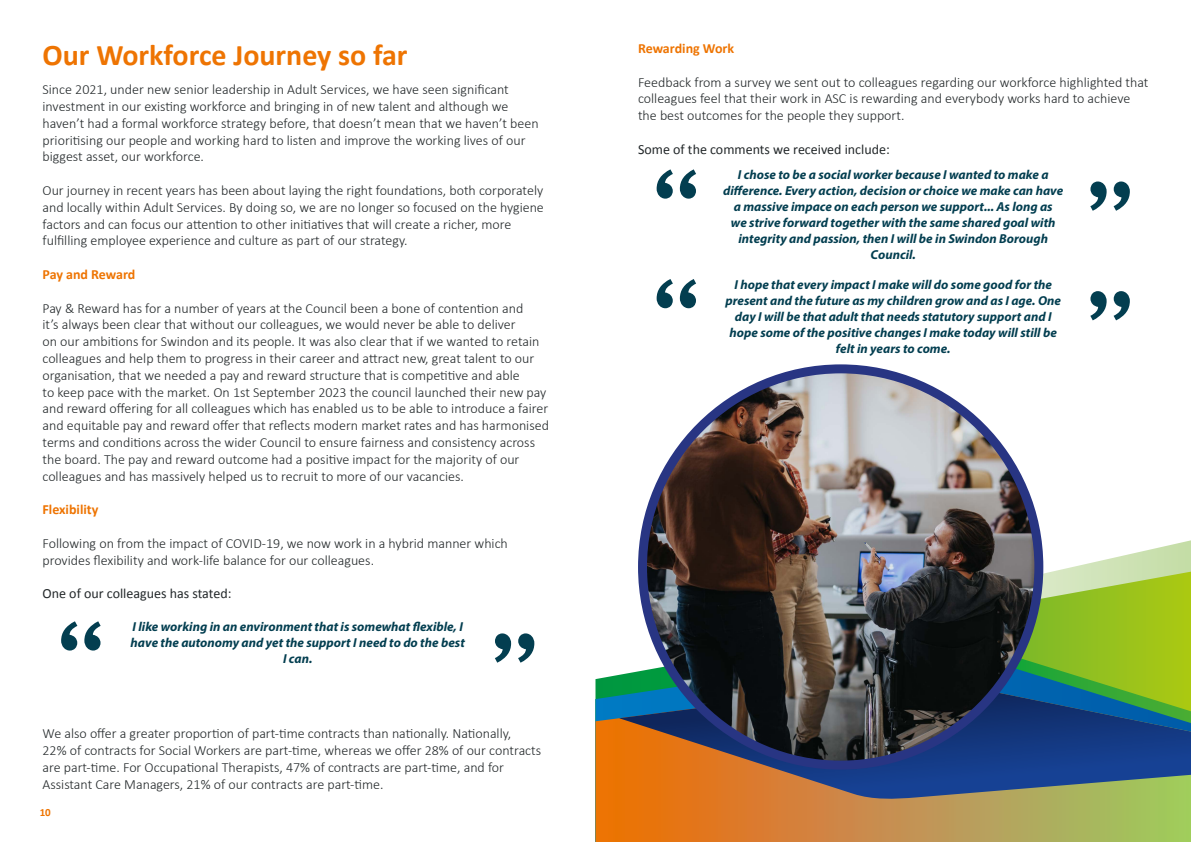
<style>
.page{position:relative;width:1191px;height:842px;background:#fff}
.page>*{position:absolute;margin:0;border:0;box-sizing:border-box;transform-origin:0 0}
.t1{font:130px "Andale Mono";color:#033e50}
.t2{font:700 30px "Calibri";color:#ee7402}
.t3{font:300 14px/16.8px "Calibri";color:#23282a}
.t4{font:14px "Calibri";color:#23282a}
.t5{font:700 14px "Calibri";color:#ee7402}
.t6{font:italic 700 13px/16px "Myriad Pro";color:#033e50;text-align:center}
.t7{font:700 11px "Calibri";color:#ee7402}
</style>
<div class="page">
<svg style="left:638px;top:540px;width:553px;height:32px"></svg>
<svg style="left:638px;top:572px;width:553px;height:74px;background:#a2c640"></svg>
<svg style="left:595px;top:650px;width:596px;height:31px"></svg>
<svg style="left:595px;top:681px;width:596px;height:161px;background:#c09242"></svg>
<svg style="left:619px;top:681px;width:572px;height:119px;background:#4f5d68"></svg>
<img style="left:642px;top:369px;width:396px;height:396px;border-radius:198px">
<div style="left:638px;top:364px;width:405px;height:406px;border:9px solid #283583;border-radius:50%"></div>
<p class="t2" style="left:43px;top:36px;width:366px">Our Workforce Journey so far</p>
<p class="t3" style="left:43px;top:81px;width:497px">Since 2021, under new senior leadership in Adult Services, we have seen significant investment in our existing workforce and bringing in of new talent and although we haven’t had a formal workforce strategy before, that doesn’t mean that we haven’t been prioritising our people and working hard to listen and improve the working lives of our biggest asset, our workforce.</p>
<p class="t3" style="left:43px;top:182px;width:503px">Our journey in recent years has been about laying the right foundations, both corporately and locally within Adult Services. By doing so, we are no longer so focused on the hygiene factors and can focus our attention to other initiatives that will create a richer, more fulfilling employee experience and culture as part of our strategy.</p>
<p class="t5" style="left:43px;top:265px;width:94px">Pay and Reward</p>
<p class="t3" style="left:43px;top:299px;width:508px">Pay &amp; Reward has for a number of years at the Council been a bone of contention and<br>it’s always been clear that without our colleagues, we would never be able to deliver<br>on our ambitions for Swindon and its people. It was also clear that if we wanted to retain colleagues and help them to progress in their career and attract new, great talent to our organisation, that we needed a pay and reward structure that is competitive and able<br>to keep pace with the market. On 1st September 2023 the council launched their new pay and reward offering for all colleagues which has enabled us to be able to introduce a fairer and equitable pay and reward offer that reflects modern market rates and has harmonised terms and conditions across the wider Council to ensure fairness and consistency across the board. The pay and reward outcome had a positive impact for the majority of our colleagues and has massively helped us to recruit to more of our vacancies.</p>
<p class="t5" style="left:43px;top:501px;width:57px">Flexibility</p>
<p class="t3" style="left:43px;top:535px;width:467px">Following on from the impact of COVID-19, we now work in a hybrid manner which provides flexibility and work-life balance for our colleagues.</p>
<p class="t4" style="left:43px;top:585px;width:190px">One of our colleagues has stated:</p>
<p class="t1" style="left:43px;top:583px;width:79px">“</p>
<p class="t6" style="left:131px;top:618px;width:336px">I like working in an environment that is somewhat flexible, I have the autonomy and yet the support I need to do the best<br>I can.</p>
<p class="t1" style="left:553px;top:701px;width:79px;rotate:-180deg">“</p>
<p class="t3" style="left:43px;top:725px;width:500px">We also offer a greater proportion of part-time contracts than nationally. Nationally,<br>22% of contracts for Social Workers are part-time, whereas we offer 28% of our contracts are part-time. For Occupational Therapists, 47% of contracts are part-time, and for Assistant Care Managers, 21% of our contracts are part-time.</p>
<p class="t7" style="left:40px;top:805px;width:13px">10</p>
<p class="t5" style="left:638px;top:39px;width:98px">Rewarding Work</p>
<p class="t3" style="left:638px;top:73px;width:512px">Feedback from a survey we sent out to colleagues regarding our workforce highlighted that colleagues feel that their work in ASC is rewarding and everybody works hard to achieve the best outcomes for the people they support.</p>
<p class="t4" style="left:638px;top:140px;width:253px">Some of the comments we received include:</p>
<p class="t1" style="left:638px;top:131px;width:79px">“</p>
<p class="t6" style="left:723px;top:167px;width:341px">I chose to be a social worker because I wanted to make a difference. Every action, decision or choice we make can have a massive impace on each person we support... As long as<br>we strive forward together with the same shared goal with integrity and passion, then I will be in Swindon Borough Council.</p>
<p class="t1" style="left:1148px;top:249px;width:79px;rotate:-180deg">“</p>
<p class="t1" style="left:638px;top:241px;width:79px">“</p>
<p class="t6" style="left:725px;top:276px;width:337px">I hope that every impact I make will do some good for the present and the future as my children grow and as I age. One day I will be that adult that needs statutory support and I hope some of the positive changes I make today will still be felt in years to come.</p>
<p class="t1" style="left:1148px;top:358px;width:79px;rotate:-180deg">“</p>
</div>
